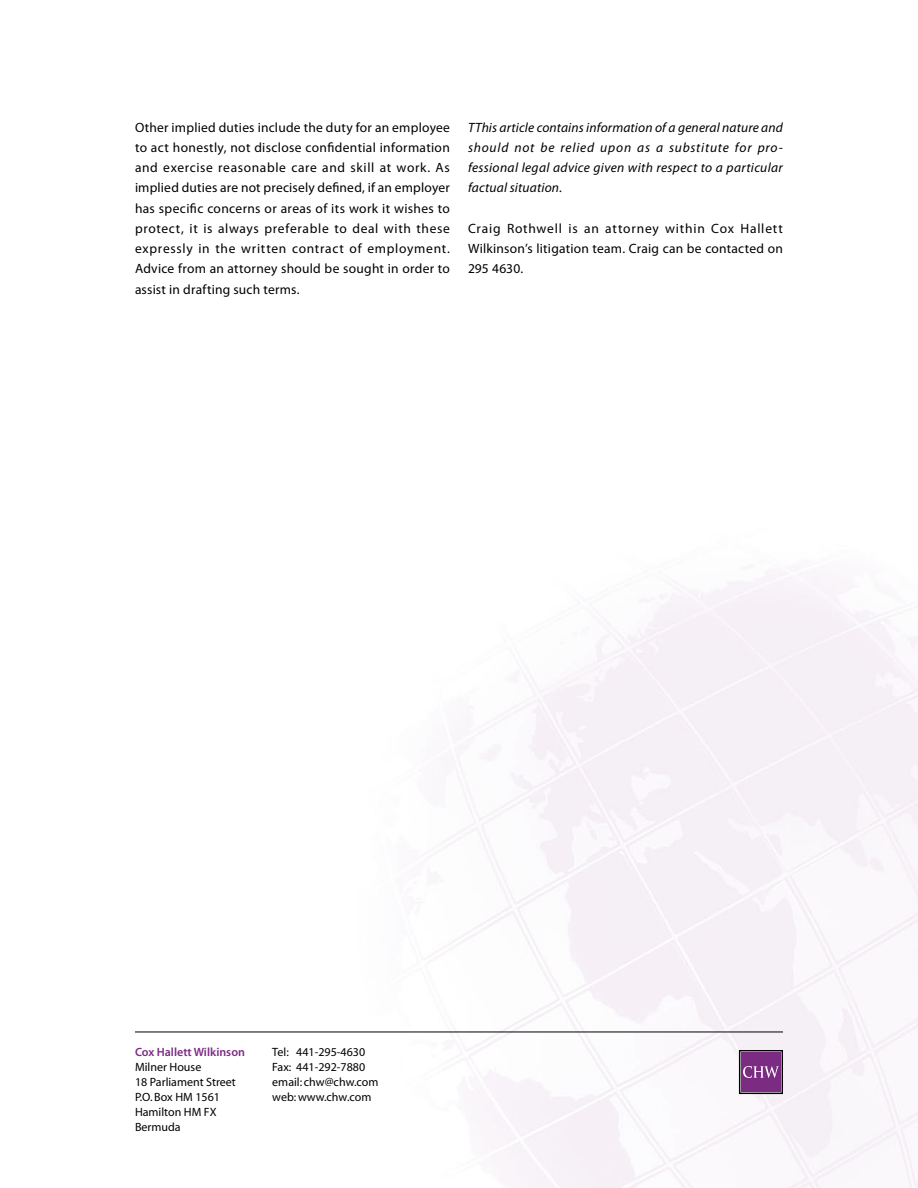
<style>
.page{position:relative;width:918px;height:1188px;background:#fff}
.page>*{position:absolute;margin:0;border:0;box-sizing:border-box;transform-origin:0 0}
.t1{font:13.5px/20.2px "Myriad Pro";letter-spacing:.015em;color:#000;text-align:justify}
.t2{font:italic 13.5px/20.2px "Myriad Pro";letter-spacing:.02em;color:#000;text-align:justify}
.t3{font:12px/15px "Myriad";color:#000}
.t4{font:600 12px "Myriad Pro";color:#7c2b83}
</style>
<div class="page">
<svg style="left:739px;top:1050px;width:44px;height:44px;background:#7b3d80"></svg>
<hr style="left:135px;top:1032px;width:648px;height:1px;background:#000">
<p class="t1" style="left:135px;top:117px;width:317px">Other implied duties include the duty for an employee to act honestly, not disclose confidential information and exercise reasonable care and skill at work. As implied duties are not precisely defined, if an employer has specific concerns or areas of its work it wishes to protect, it is always preferable to deal with these expressly in the written contract of employment.<br>Advice from an attorney should be sought in order to assist in drafting such terms.</p>
<p class="t2" style="left:468px;top:117px;width:316px">TThis article contains information of a general nature and should not be relied upon as a substitute for pro&shy;fessional legal advice given with respect to a particular factual situation.</p>
<p class="t1" style="left:468px;top:218px;width:317px">Craig Rothwell is an attorney within Cox Hallett Wilkinson’s litigation team. Craig can be contacted on 295 4630.</p>
<p class="t4" style="left:135px;top:1044px;width:111px">Cox Hallett Wilkinson</p>
<p class="t3" style="left:135px;top:1060px;width:102px">Milner House<br>18 Parliament Street<br>P.O. Box HM 1561<br>Hamilton HM FX<br>Bermuda</p>
<p class="t3" style="left:272px;top:1045px;width:108px">Tel: 441-295-4630<br>Fax: 441-292-7880 email: chw@chw.com web: www.chw.com</p>
</div>
